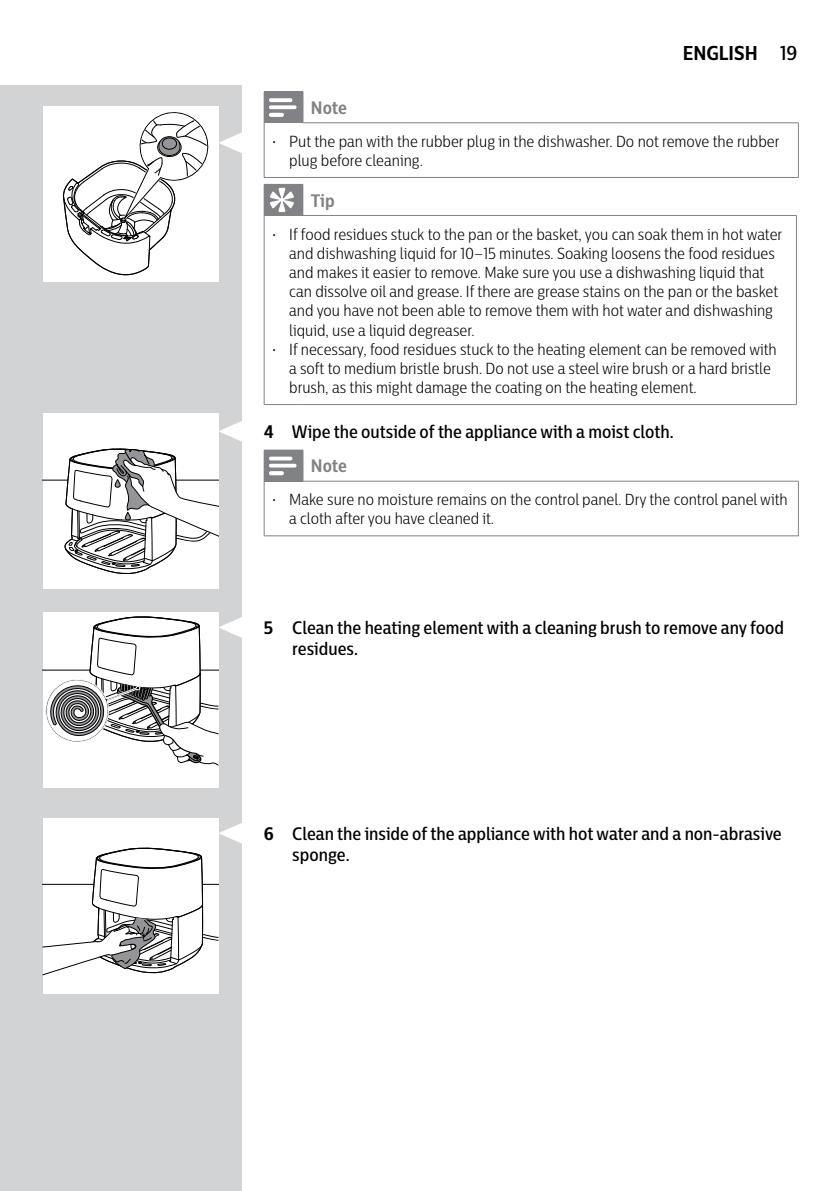
<style>
.page{position:relative;width:840px;height:1191px;background:#fff}
.page>*{position:absolute;margin:0;border:0;box-sizing:border-box;transform-origin:0 0}
.t1{font:700 20px "Centrale Sans Cnd";color:#000}
.t2{font:500 18px/21.6px "Centrale Sans Cnd";color:#000}
.t3{font:700 18px "Centrale Sans Cnd";letter-spacing:-.005em;color:#808285}
.t4{font:300 16px/19.2px "Centrale Sans Cnd";color:#000}
.s1{font-weight:500}
.s2{font-size:14.2px}
.s3{font-weight:700}
.s4{font-weight:700;color:#808285}
</style>
<div class="page">
<div style="left:0;top:85px;width:241px;height:1106px;background:#d1d3d4"></div>
<div style="left:264px;top:92px;width:39px;height:31px;background:#808285"></div>
<hr style="left:264px;top:123px;width:1px;height:54px;background:#808285">
<hr style="left:797px;top:123px;width:1px;height:54px;background:#808285">
<hr style="left:264px;top:177px;width:39px;height:1px;background:#808285">
<hr style="left:303px;top:177px;width:495px;height:1px;background:#808285">
<hr style="left:264px;top:91px;width:39px;height:1px;background:#808285">
<hr style="left:302px;top:122px;width:496px;height:1px;background:#808285">
<svg style="left:269px;top:98px;width:27px;height:19px"></svg>
<div style="left:264px;top:184px;width:39px;height:31px;background:#808285"></div>
<hr style="left:264px;top:215px;width:1px;height:189px;background:#808285">
<hr style="left:795px;top:216px;width:1px;height:188px;background:#808285">
<hr style="left:264px;top:404px;width:39px;height:1px;background:#808285">
<hr style="left:303px;top:404px;width:493px;height:1px;background:#808285">
<hr style="left:302px;top:215px;width:494px;height:1px;background:#808285">
<svg style="left:270px;top:188px;width:23px;height:24px"></svg>
<div style="left:264px;top:450px;width:39px;height:31px;background:#808285"></div>
<hr style="left:264px;top:481px;width:1px;height:54px;background:#808285">
<hr style="left:797px;top:481px;width:1px;height:54px;background:#808285">
<hr style="left:264px;top:535px;width:39px;height:1px;background:#808285">
<hr style="left:303px;top:535px;width:495px;height:1px;background:#808285">
<hr style="left:302px;top:481px;width:496px;height:1px;background:#808285">
<svg style="left:269px;top:456px;width:27px;height:19px"></svg>
<svg style="left:218px;top:131px;width:24px;height:23px"></svg>
<div style="left:43px;top:106px;width:175px;height:176px;background:#fff"></div>
<svg style="left:62px;top:112px;width:147px;height:164px"></svg>
<div style="left:43px;top:413px;width:175px;height:176px;background:#fff"></div>
<hr style="left:43px;top:480px;width:175px;height:1px;background:#000">
<svg style="left:65px;top:413px;width:177px;height:176px"></svg>
<svg style="left:43px;top:612px;width:199px;height:176px;background:#dddede"></svg>
<svg style="left:43px;top:817px;width:199px;height:176px;background:#e7e7e7"></svg>
<p class="t1" style="left:682px;top:40px;width:116px">ENGLISH <span class="s1">19</span></p>
<p class="t3" style="left:311px;top:96px;width:37px">Note</p>
<p class="t4" style="left:289px;top:131px;width:491px;text-indent:-17px"><span class="s2">•</span> Put the pan with the rubber plug in the dishwasher. Do not remove the rubber plug before cleaning.</p>
<p class="t3" style="left:311px;top:189px;width:25px">Tip</p>
<p class="t4" style="left:289px;top:224px;width:494px;text-indent:-17px"><span class="s2">•</span> If food residues stuck to the pan or the basket, you can soak them in hot water and dishwashing liquid for 10–15 minutes. Soaking loosens the food residues and makes it easier to remove. Make sure you use a dishwashing liquid that can dissolve oil and grease. If there are grease stains on the pan or the basket and you have not been able to remove them with hot water and dishwashing liquid, use a liquid degreaser.</p>
<p class="t4" style="left:289px;top:339px;width:489px;text-indent:-17px"><span class="s2">•</span> If necessary, food residues stuck to the heating element can be removed with a soft to medium bristle brush. Do not use a steel wire brush or a hard bristle brush, as this might damage the coating on the heating element.</p>
<p class="t2" style="left:311px;top:414px;width:364px;line-height:34.6px;text-indent:-47px"><span class="s3">4</span> Wipe the outside of the appliance with a moist cloth.<br><span class="s4">Note</span></p>
<p class="t4" style="left:289px;top:490px;width:499px;text-indent:-17px"><span class="s2">•</span> Make sure no moisture remains on the control panel. Dry the control panel with a cloth after you have cleaned it.</p>
<p class="t2" style="left:292px;top:616px;width:493px;text-indent:-28px"><span class="s3">5</span> Clean the heating element with a cleaning brush to remove any food residues.</p>
<p class="t2" style="left:292px;top:822px;width:490px;text-indent:-28px"><span class="s3">6</span> Clean the inside of the appliance with hot water and a non-abrasive sponge.</p>
</div>
